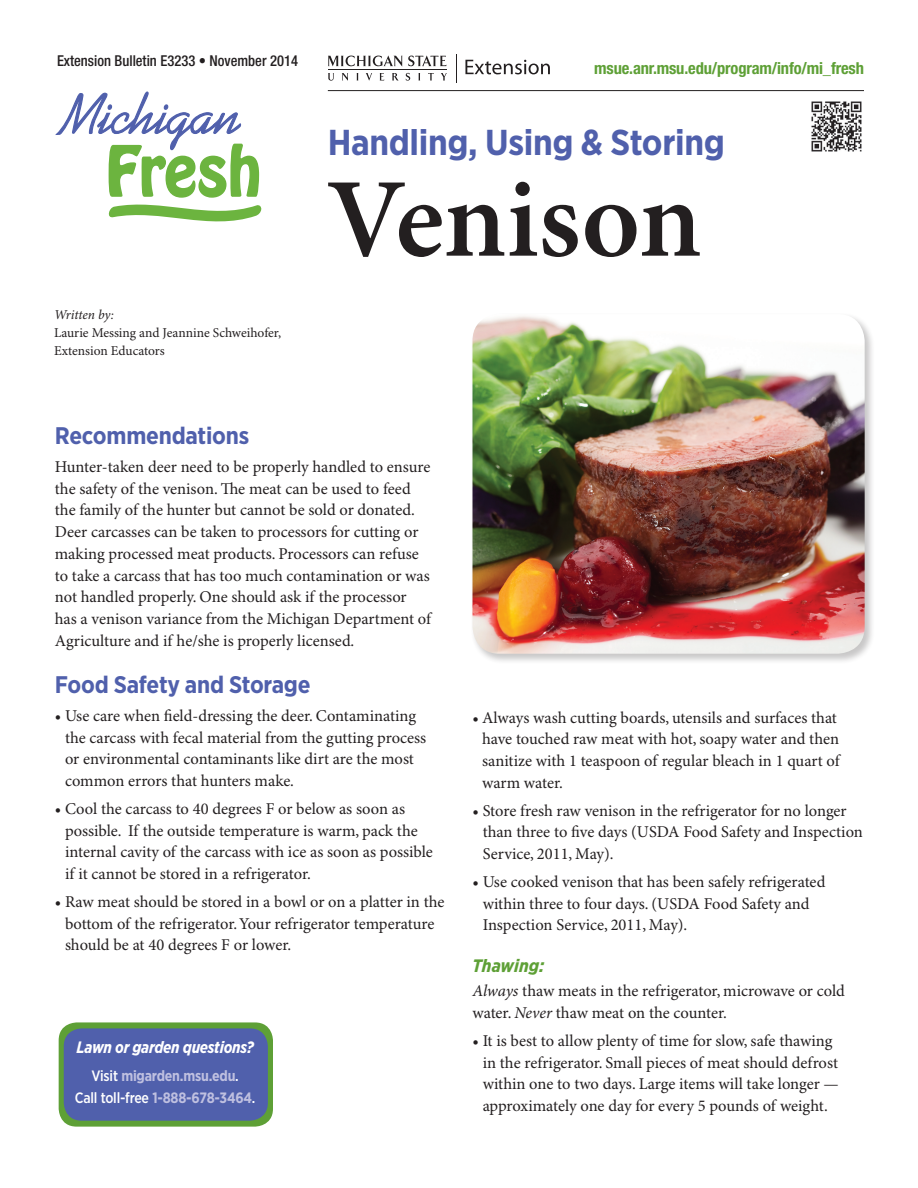
<style>
.page{position:relative;width:918px;height:1188px;background:#fff}
.page>*{position:absolute;margin:0;border:0;box-sizing:border-box;transform-origin:0 0}
.t1{font:600 112.5px "Minion Pro";letter-spacing:-.005em;color:#231f20}
.t2{font:700 36px "Gotham Narrow";letter-spacing:-.01em;color:#5060ac}
.t3{font:700 24px "Gotham Narrow";letter-spacing:-.01em;color:#5060ac}
.t4{font:italic 700 18px "Gotham Narrow";color:#5ea036}
.t5{font:16.5px/21.8px "Minion Pro";color:#231f20}
.t6{font:700 condensed 16.5px "Helvetica Neue";letter-spacing:-.01em;color:#5ea036}
.t7{font:italic 700 16.5px "Gotham Narrow";letter-spacing:-.015em;color:#fff;scale:.95 1}
.t8{font:500 condensed 15px "Helvetica Neue";color:#231f20}
.t9{font:500 15px "Gotham Narrow";letter-spacing:-.015em;color:#fff;scale:.95 1}
.t10{font:700 15px "Gotham Narrow";letter-spacing:-.015em;color:#bfc0e0;scale:.95 1}
.t11{font:13.5px "Minion Pro";letter-spacing:-.005em;color:#231f20}
.t12{font:italic 13.5px "Minion Pro";letter-spacing:-.01em;color:#231f20}
.s1{font-weight:500;color:#fff}
.s2{font-weight:700;color:#bfc0e0}
.s3{font-style:italic}
</style>
<div class="page">
<svg style="left:55px;top:92px;width:206px;height:130px"></svg>
<hr style="left:328px;top:90px;width:536px;height:1px;background:#231f20">
<div style="left:59px;top:1022px;width:214px;height:105px;background:#5ea036;border-radius:18px"></div>
<div style="left:64px;top:1028px;width:204px;height:93px;background:#5060ac;border-radius:18px"></div>
<img style="left:811px;top:101px;width:51px;height:51px">
<svg style="left:328px;top:73px;width:6px;height:8px"></svg>
<svg style="left:342px;top:73px;width:6px;height:8px"></svg>
<svg style="left:366px;top:73px;width:6px;height:8px"></svg>
<svg style="left:380px;top:73px;width:4px;height:7px"></svg>
<svg style="left:392px;top:73px;width:7px;height:8px"></svg>
<svg style="left:406px;top:73px;width:4px;height:8px"></svg>
<svg style="left:418px;top:73px;width:2px;height:7px"></svg>
<svg style="left:428px;top:73px;width:6px;height:7px"></svg>
<svg style="left:441px;top:73px;width:6px;height:7px"></svg>
<svg style="left:328px;top:55px;width:119px;height:12px"></svg>
<hr style="left:328px;top:69px;width:119px;height:1px;background:#231f20">
<svg style="left:465px;top:60px;width:85px;height:14px"></svg>
<svg style="left:456px;top:54px;width:1px;height:28px"></svg>
<div style="left:471px;top:312px;width:404px;height:352px;background:#231f20;opacity:.25"></div>
<img style="left:472px;top:314px;width:393px;height:340px">
<p class="t8" style="left:57px;top:52px;width:243px">Extension Bulletin E3233 • November 2014</p>
<p class="t12" style="left:54px;top:307px;width:61px">Written by:</p>
<p class="t11" style="left:54px;top:325px;width:229px">Laurie Messing and Jeannine Schweihofer,</p>
<p class="t11" style="left:54px;top:343px;width:112px">Extension Educators</p>
<p class="t6" style="left:594px;top:58px;width:271px">msue.anr.msu.edu/program/info/mi_fresh</p>
<p class="t2" style="left:328px;top:119px;width:399px">Handling, Using &amp; Storing</p>
<p class="t1" style="left:326px;top:153px;width:377px">Venison</p>
<p class="t3" style="left:55px;top:420px;width:196px">Recommendations</p>
<p class="t5" style="left:55px;top:456px;width:378px">Hunter-taken deer need to be properly handled to ensure the safety of the venison. The meat can be used to feed the family of the hunter but cannot be sold or donated.<br>Deer carcasses can be taken to processors for cutting or making processed meat products. Processors can refuse to take a carcass that has too much contamination or was not handled properly. One should ask if the processor has a venison variance from the Michigan Department of Agriculture and if he/she is properly licensed.</p>
<p class="t3" style="left:55px;top:669px;width:257px">Food Safety and Storage</p>
<p class="t5" style="left:65px;top:705px;width:363px;text-indent:-10px">• Use care when field-dressing the deer. Contaminating the carcass with fecal material from the gutting process or environmental contaminants like dirt are the most common errors that hunters make.</p>
<p class="t5" style="left:65px;top:798px;width:369px;text-indent:-10px">• Cool the carcass to 40 degrees F or below as soon as possible. If the outside temperature is warm, pack the internal cavity of the carcass with ice as soon as possible if it cannot be stored in a refrigerator.</p>
<p class="t5" style="left:65px;top:891px;width:381px;text-indent:-10px">• Raw meat should be stored in a bowl or on a platter in the bottom of the refrigerator. Your refrigerator temperature should be at 40 degrees F or lower.</p>
<p class="t7" style="left:77px;top:1037px;width:188px">Lawn or garden questions?</p>
<p class="t10" style="left:92px;top:1066px;width:157px"><span class="s1">Visit</span> migarden.msu.edu<span class="s1">.</span></p>
<p class="t9" style="left:75px;top:1088px;width:192px">Call toll-free <span class="s2">1-888-678-3464</span>.</p>
<p class="t5" style="left:482px;top:707px;width:359px;text-indent:-10px">• Always wash cutting boards, utensils and surfaces that have touched raw meat with hot, soapy water and then sanitize with 1 teaspoon of regular bleach in 1 quart of warm water.</p>
<p class="t5" style="left:483px;top:800px;width:382px;text-indent:-10px">• Store fresh raw venison in the refrigerator for no longer than three to five days (USDA Food Safety and Inspection<br>Service, 2011, May).</p>
<p class="t5" style="left:483px;top:871px;width:344px;text-indent:-10px">• Use cooked venison that has been safely refrigerated within three to four days. (USDA Food Safety and<br>Inspection Service, 2011, May).</p>
<p class="t4" style="left:472px;top:954px;width:73px">Thawing:</p>
<p class="t5" style="left:472px;top:981px;width:374px"><span class="s3">Always</span> thaw meats in the refrigerator, microwave or cold water. <span class="s3">Never</span> thaw meat on the counter.</p>
<p class="t5" style="left:483px;top:1030px;width:358px;text-indent:-10px">• It is best to allow plenty of time for slow, safe thawing in the refrigerator. Small pieces of meat should defrost within one to two days. Large items will take longer — approximately one day for every 5 pounds of weight.</p>
</div>
